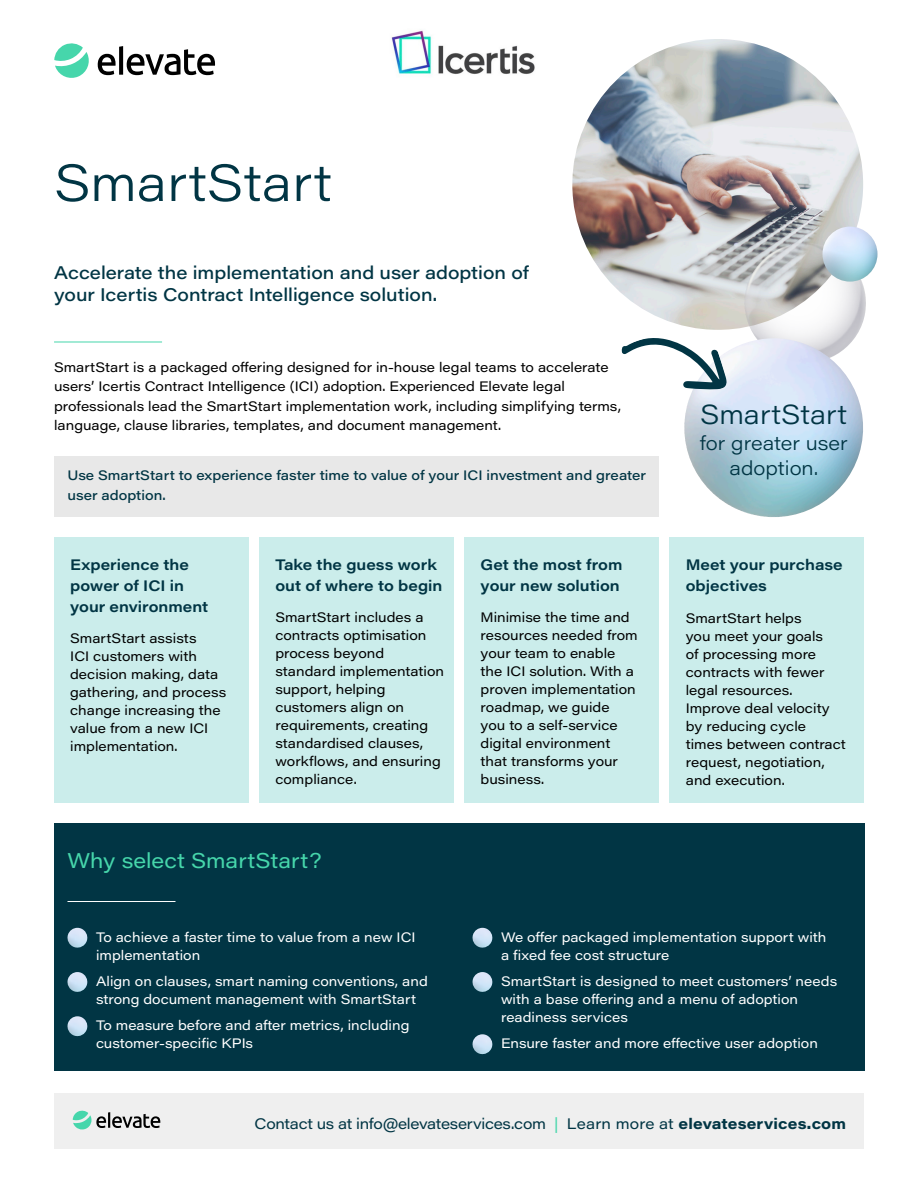
<style>
.page{position:relative;width:918px;height:1188px;background:#fff}
.page>*{position:absolute;margin:0;border:0;box-sizing:border-box;transform-origin:0 0}
.headline-main_Title{font:300 51px "Acumin Pro Wide";letter-spacing:.005em;color:#013544}
.headline-intro_body{font:300 27px "Acumin Pro Wide";letter-spacing:.005em;color:#013544}
.Headline__Why_Choose{font:21px "Acumin Pro Wide";color:#46d6ab}
.headline-intro_body-2{font:300 19.5px/25.5px "Acumin Pro Wide";color:#013544;text-align:center}
.jtbd__headline_2_-in{font:500 18px/21.6px "Acumin Pro Wide";color:#013544}
.headline_box_LG-Jade{font:600 15px/21px "Acumin Pro Wide";color:#013544}
.headline-Sub_hd_SOFT{font:15px "Acumin Pro Wide";letter-spacing:-.02em;color:#013544}
.body_text-WHITE_Bold{font:13.5px/18px "Acumin Pro Wide";color:#000}
.body_text_-_REG_10_1{font:13.5px/18px "Acumin Pro Wide";color:#fff}
.jtbd__headline_2_-in-2{font:13.5px/19.5px "Acumin Pro Wide";color:#000}
.GRAY_BOX_-_Med-TEAL{font:500 13.5px/19.5px "Acumin Pro Wide";color:#013544}
.s1{color:#46d6ab}
.s2{font-weight:700}
</style>
<div class="page">
<svg style="left:98px;top:46px;width:117px;height:29px"></svg>
<svg style="left:54px;top:43px;width:35px;height:35px"></svg>
<div style="left:54px;top:457px;width:605px;height:60px;background:#e8e8e8"></div>
<hr style="left:54px;top:342px;width:108px;height:1px;background:#46d6ab">
<img style="left:572px;top:39px;width:291px;height:291px;border-radius:145px">
<img style="left:740px;top:243px;width:126px;height:95px">
<img style="left:822px;top:227px;width:56px;height:55px;border-radius:28px">
<div style="left:54px;top:538px;width:194px;height:265px;background:#cbedeb"></div>
<div style="left:670px;top:538px;width:194px;height:265px;background:#cbedeb"></div>
<div style="left:464px;top:538px;width:195px;height:265px;background:#cbedeb"></div>
<div style="left:259px;top:538px;width:195px;height:265px;background:#cbedeb"></div>
<div style="left:54px;top:824px;width:810px;height:247px;background:#013544"></div>
<hr style="left:68px;top:901px;width:108px;height:1px;background:#fff">
<img style="left:67px;top:928px;width:21px;height:20px">
<img style="left:67px;top:972px;width:21px;height:20px">
<img style="left:67px;top:1016px;width:21px;height:21px">
<img style="left:472px;top:928px;width:21px;height:20px">
<img style="left:472px;top:972px;width:21px;height:20px">
<img style="left:472px;top:1034px;width:21px;height:21px">
<img style="left:391px;top:30px;width:144px;height:45px">
<div style="left:54px;top:1094px;width:810px;height:55px;background:#efefef"></div>
<svg style="left:73px;top:1110px;width:87px;height:20px"></svg>
<img style="left:684px;top:338px;width:179px;height:179px">
<svg style="left:622px;top:338px;width:105px;height:52px"></svg>
<h1 class="headline-main_Title" style="left:54px;top:147px;width:279px">SmartStart</h1>
<h3 class="jtbd__headline_2_-in" style="left:54px;top:261px;width:476px">Accelerate the implementation and user adoption of your Icertis Contract Intelligence solution.</h3>
<h3 class="jtbd__headline_2_-in-2" style="left:54px;top:356px;width:569px">SmartStart is a packaged offering designed for in-house legal teams to accelerate users’ Icertis Contract Intelligence (ICI) adoption. Experienced Elevate legal professionals lead the SmartStart implementation work, including simplifying terms, language, clause libraries, templates, and document management.</h3>
<p class="GRAY_BOX_-_Med-TEAL" style="left:68px;top:465px;width:580px">Use SmartStart to experience faster time to value of your ICI investment and greater user adoption.</p>
<p class="headline_box_LG-Jade" style="left:70px;top:553px;width:140px">Experience the power of ICI in your environment</p>
<p class="body_text-WHITE_Bold" style="left:70px;top:629px;width:158px">SmartStart assists<br>ICI customers with decision making, data gathering, and process change increasing the value from a new ICI implementation.</p>
<p class="headline_box_LG-Jade" style="left:275px;top:553px;width:168px">Take the guess work out of where to begin</p>
<p class="body_text-WHITE_Bold" style="left:275px;top:608px;width:170px">SmartStart includes a contracts optimisation process beyond standard implementation support, helping customers align on requirements, creating standardised clauses, workflows, and ensuring compliance.</p>
<h6 class="Headline__Why_Choose" style="left:68px;top:846px;width:256px">Why select SmartStart?</h6>
<p class="headline_box_LG-Jade" style="left:481px;top:553px;width:143px">Get the most from your new solution</p>
<p class="body_text-WHITE_Bold" style="left:481px;top:608px;width:159px">Minimise the time and resources needed from your team to enable the ICI solution. With a proven implementation roadmap, we guide<br>you to a self-service digital environment that transforms your business.</p>
<p class="headline-intro_body" style="left:700px;top:396px;width:149px">SmartStart</p>
<p class="headline-intro_body-2" style="left:700px;top:429px;width:149px">for greater user adoption.</p>
<p class="headline_box_LG-Jade" style="left:686px;top:554px;width:158px">Meet your purchase objectives</p>
<p class="body_text-WHITE_Bold" style="left:686px;top:608px;width:162px">SmartStart helps<br>you meet your goals<br>of processing more contracts with fewer legal resources.<br>Improve deal velocity by reducing cycle times between contract request, negotiation, and execution.</p>
<p class="body_text_-_REG_10_1" style="left:96px;top:927px;width:321px">To achieve a faster time to value from a new ICI implementation</p>
<p class="body_text_-_REG_10_1" style="left:96px;top:971px;width:333px">Align on clauses, smart naming conventions, and strong document management with SmartStart</p>
<p class="body_text_-_REG_10_1" style="left:96px;top:1016px;width:315px">To measure before and after metrics, including customer-specific KPIs</p>
<p class="body_text_-_REG_10_1" style="left:501px;top:927px;width:327px">We offer packaged implementation support with a fixed fee cost structure</p>
<p class="body_text_-_REG_10_1" style="left:501px;top:971px;width:338px">SmartStart is designed to meet customers’ needs with a base offering and a menu of adoption readiness services</p>
<p class="body_text_-_REG_10_1" style="left:501px;top:1034px;width:318px">Ensure faster and more effective user adoption</p>
<h2 class="headline-Sub_hd_SOFT" style="left:255px;top:1113px;width:593px">Contact us at info@elevateservices.com <span class="s1">|</span> Learn more at <span class="s2">elevateservices.com</span></h2>
</div>
